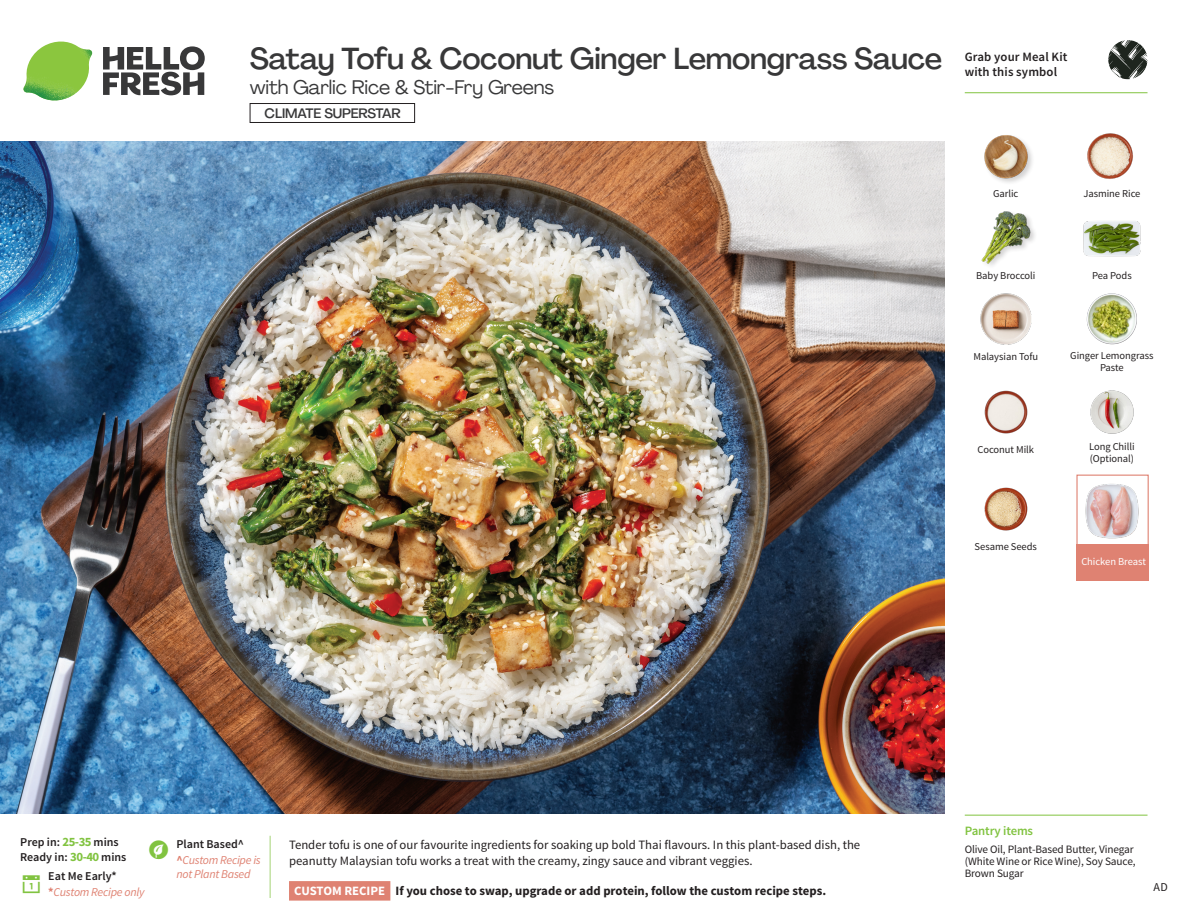
<style>
.page{position:relative;width:1188px;height:918px;background:#fff}
.page>*{position:absolute;margin:0;border:0;box-sizing:border-box;transform-origin:0 0}
._15_Titel_UK{font:500 30px "Agrandir";letter-spacing:-.01em;color:#383839}
._15_Titel_UK-2{font:19.5px "Agrandir";letter-spacing:-.01em;color:#383839}
.t1{font:500 13.5px "Agrandir";letter-spacing:-.01em;color:#383839}
.Step_6_Text_AU{font:12.75px/16.5px "Source Sans Pro";color:#231f20}
.Step_6_Text_AU-2{font:700 12.75px "Source Sans Pro";color:#231f20}
.t2{font:600 12.75px/15px "Source Sans Pro";letter-spacing:.01em;color:#231f20}
._04_Headers_Front{font:600 12.75px "Source Sans Pro";letter-spacing:-.01em;color:#81c340}
._04_Intro{font:italic 12px/15.9px "Source Sans Pro";letter-spacing:-.02em;color:#df8272}
._04_Intro-2{font:600 12px "Source Sans Pro";color:#231f20}
.t3{font:12px "Source Sans Pro";color:#231f20}
._05_Pantry{font:11.25px/12px "Source Sans Pro";letter-spacing:-.01em;color:#231f20}
._18_FRONT_ingredients{font:10.5px/12px "Source Sans Pro";letter-spacing:-.005em;color:#231f20;text-align:center}
._18_FRONT_ingredients-2{font:10.5px "Source Sans Pro";letter-spacing:-.005em;color:#fff}
.s1{font-weight:700;font-size:12.75px;color:#81c340}
.s2{font-weight:700;font-style:normal}
.s3{font-weight:600;font-style:normal;color:#231f20}
.s4{color:#fff}
</style>
<div class="page">
<svg style="left:103px;top:46px;width:102px;height:49px"></svg>
<img style="left:23px;top:42px;width:69px;height:59px">
<svg style="left:269px;top:835px;width:122px;height:66px"></svg>
<img style="left:0;top:142px;width:945px;height:672px">
<div style="left:250px;top:103px;width:165px;height:20px;border:1px solid #231f20"></div>
<img style="left:1086px;top:294px;width:51px;height:51px">
<img style="left:1090px;top:390px;width:44px;height:44px">
<img style="left:984px;top:390px;width:44px;height:44px">
<img style="left:984px;top:487px;width:44px;height:44px">
<img style="left:980px;top:294px;width:51px;height:51px">
<img style="left:1087px;top:133px;width:46px;height:46px">
<img style="left:1083px;top:221px;width:58px;height:36px">
<img style="left:984px;top:135px;width:48px;height:48px">
<img style="left:981px;top:211px;width:54px;height:55px">
<div style="left:1076px;top:475px;width:73px;height:72px;border:1px solid #df8272"></div>
<div style="left:1076px;top:544px;width:73px;height:37px;background:#df8272"></div>
<img style="left:1085px;top:484px;width:54px;height:55px">
<hr style="left:965px;top:815px;width:183px;height:1px;background:#81c340">
<svg style="left:1091px;top:40px;width:57px;height:54px"></svg>
<hr style="left:965px;top:92px;width:183px;height:1px;background:#81c340">
<p class="_15_Titel_UK" style="left:250px;top:40px;width:694px">Satay Tofu &amp; Coconut Ginger Lemongrass Sauce</p>
<p class="_15_Titel_UK-2" style="left:250px;top:75px;width:306px">with Garlic Rice &amp; Stir-Fry Greens</p>
<p class="t1" style="left:265px;top:105px;width:138px">CLIMATE SUPERSTAR</p>
<p class="t2" style="left:965px;top:50px;width:104px">Grab your Meal Kit with this symbol</p>
<p class="_18_FRONT_ingredients" style="left:993px;top:188px;width:27px">Garlic</p>
<p class="_18_FRONT_ingredients" style="left:1083px;top:188px;width:59px">Jasmine Rice</p>
<p class="_18_FRONT_ingredients" style="left:976px;top:270px;width:61px">Baby Broccoli</p>
<p class="_18_FRONT_ingredients" style="left:1092px;top:270px;width:41px">Pea Pods</p>
<p class="_18_FRONT_ingredients" style="left:973px;top:351px;width:66px">Malaysian Tofu</p>
<p class="_18_FRONT_ingredients" style="left:1070px;top:350px;width:85px">Ginger Lemongrass<br>Paste</p>
<p class="_18_FRONT_ingredients" style="left:978px;top:444px;width:58px">Coconut Milk</p>
<p class="_18_FRONT_ingredients" style="left:1089px;top:441px;width:47px;text-align:left">Long Chilli (Optional)</p>
<p class="_18_FRONT_ingredients" style="left:975px;top:541px;width:64px">Sesame Seeds</p>
<p class="_18_FRONT_ingredients-2" style="left:1081px;top:555px;width:66px">Chicken Breast</p>
<p class="_04_Intro-2" style="left:20px;top:835px;width:100px">Prep in: <span class="s1">25-35</span> mins</p>
<p class="_04_Intro-2" style="left:20px;top:850px;width:108px">Ready in: <span class="s1">30-40</span> mins</p>
<p class="_04_Intro-2" style="left:48px;top:869px;width:70px">Eat Me Early*</p>
<p class="_04_Intro" style="left:48px;top:884px;width:98px"><span class="s2">*</span>Custom Recipe only</p>
<p class="_04_Intro" style="left:176px;top:836px;width:86px"><span class="s3">Plant Based^ </span><span class="s2">^</span>Custom Recipe is</p>
<p class="_04_Intro" style="left:176px;top:866px;width:76px">not Plant Based</p>
<p class="Step_6_Text_AU" style="left:289px;top:837px;width:573px">Tender tofu is one of our favourite ingredients for soaking up bold Thai flavours. In this plant-based dish, the peanutty Malaysian tofu works a treat with the creamy, zingy sauce and vibrant veggies.</p>
<p class="Step_6_Text_AU-2" style="left:294px;top:882px;width:533px"><span class="s4">CUSTOM RECIPE</span> If you chose to swap, upgrade or add protein, follow the custom recipe steps.</p>
<p class="_04_Headers_Front" style="left:965px;top:822px;width:70px">Pantry items</p>
<p class="_05_Pantry" style="left:965px;top:844px;width:172px">Olive Oil, Plant-Based Butter, Vinegar (White Wine or Rice Wine), Soy Sauce,<br>Brown Sugar</p>
<p class="t3" style="left:1154px;top:879px;width:16px">AD</p>
</div>
